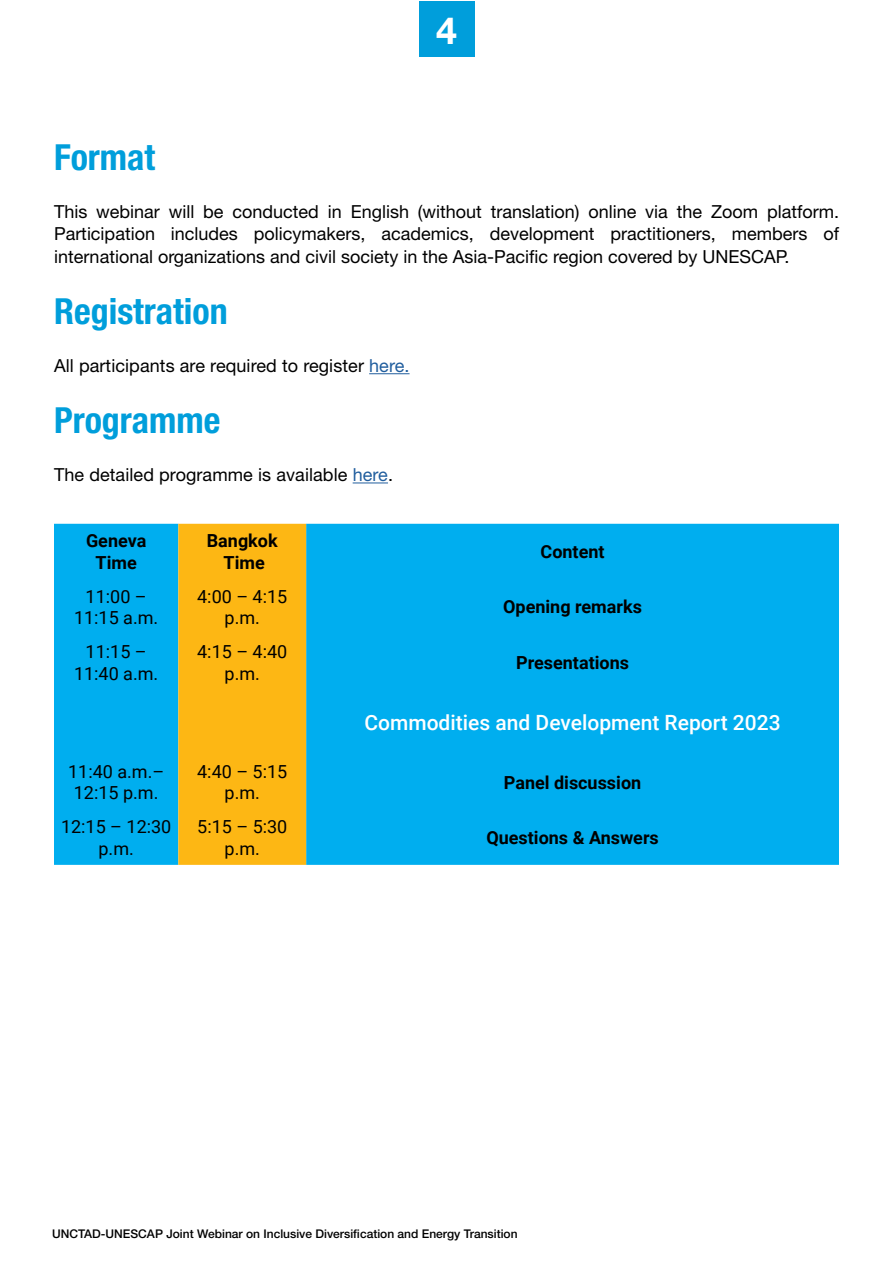
<style>
.page{position:relative;width:893px;height:1263px;background:#fff}
.page>*{position:absolute;margin:0;border:0;box-sizing:border-box;transform-origin:0 0}
.t1{font:700 37.5px "Helvetica Neue LT Std";color:#fff}
.t2{font:700 condensed 36px "Helvetica Neue LT Std";color:#009edb}
.t3{font:500 21px "Roboto";color:#fff}
.t4{font:18px/22.5px "Helvetica Neue LT Std";letter-spacing:.005em;color:#000;text-align:justify}
.t5{font:18px/21.6px "Roboto";color:#000;text-align:center}
.t6{font:700 18px/21.6px "Roboto";color:#000;text-align:center}
.t7{font:500 12px "Helvetica Neue LT Std";color:#000}
.s1{color:#215e9e}
</style>
<div class="page">
<hr style="left:369px;top:373px;width:41px;height:1px;background:#215e9e">
<hr style="left:353px;top:482px;width:35px;height:1px;background:#215e9e">
<div style="left:54px;top:524px;width:785px;height:341px;background:#00aeef"></div>
<div style="left:178px;top:524px;width:128px;height:341px;background:#fdb714"></div>
<div style="left:419px;top:1px;width:56px;height:56px;background:#009edb"></div>
<hr style="left:892px;top:0;width:1px;height:1263px;background:#009edb">
<h1 class="t1" style="left:436px;top:7px;width:22px">4</h1>
<h2 class="t2" style="left:54px;top:135px;width:103px">Format</h2>
<p class="t4" style="left:54px;top:200px;width:786px">This webinar will be conducted in English (without translation) online via the Zoom platform.<br>Participation includes policymakers, academics, development practitioners, members of international organizations and civil society in the Asia-Pacific region covered by UNESCAP.</p>
<h2 class="t2" style="left:54px;top:289px;width:175px">Registration</h2>
<p class="t4" style="left:54px;top:354px;width:357px">All participants are required to register <span class="s1">here.</span></p>
<h2 class="t2" style="left:54px;top:399px;width:168px">Programme</h2>
<p class="t4" style="left:54px;top:463px;width:341px">The detailed programme is available <span class="s1">here</span>.</p>
<p class="t6" style="left:86px;top:529px;width:62px">Geneva<br>Time</p>
<p class="t6" style="left:207px;top:529px;width:72px">Bangkok<br>Time</p>
<p class="t6" style="left:541px;top:540px;width:66px">Content</p>
<p class="t5" style="left:74px;top:585px;width:86px">11:00 –<br>11:15 a.m.</p>
<p class="t5" style="left:197px;top:585px;width:92px">4:00 – 4:15 p.m.</p>
<p class="t6" style="left:503px;top:596px;width:140px">Opening remarks</p>
<p class="t5" style="left:74px;top:640px;width:86px">11:15 –<br>11:40 a.m.</p>
<p class="t5" style="left:197px;top:640px;width:92px">4:15 – 4:40 p.m.</p>
<p class="t6" style="left:516px;top:651px;width:114px">Presentations</p>
<p class="t3" style="left:364px;top:708px;width:418px">Commodities and Development Report 2023</p>
<p class="t5" style="left:68px;top:760px;width:98px">11:40 a.m.–<br>12:15 p.m.</p>
<p class="t5" style="left:197px;top:760px;width:92px">4:40 – 5:15 p.m.</p>
<p class="t6" style="left:504px;top:771px;width:139px">Panel discussion</p>
<p class="t5" style="left:61px;top:815px;width:112px">12:15 – 12:30 p.m.</p>
<p class="t5" style="left:197px;top:815px;width:92px">5:15 – 5:30 p.m.</p>
<p class="t6" style="left:486px;top:826px;width:174px">Questions &amp; Answers</p>
<p class="t7" style="left:52px;top:1226px;width:467px">UNCTAD-UNESCAP Joint Webinar on Inclusive Diversification and Energy Transition</p>
</div>
